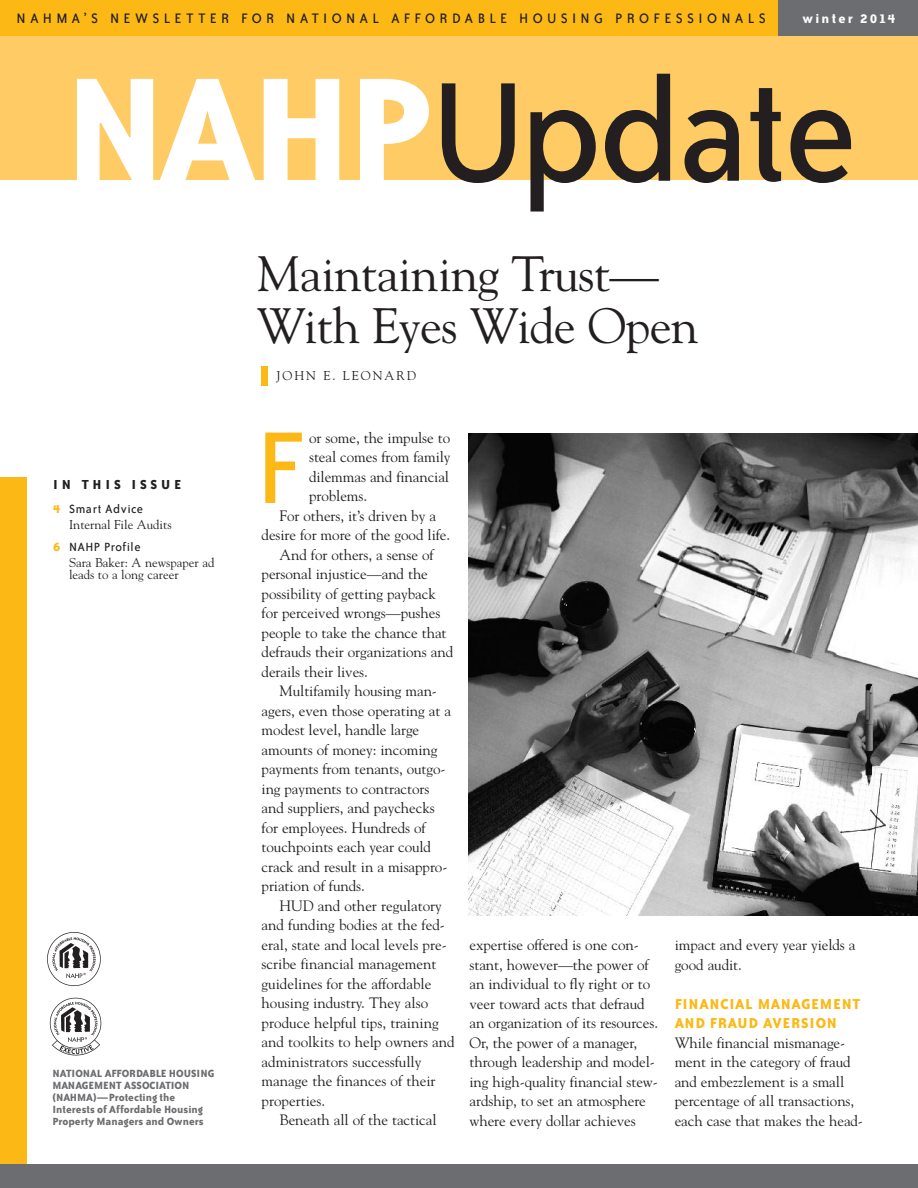
<style>
.page{position:relative;width:918px;height:1188px;background:#fff}
.page>*{position:absolute;margin:0;border:0;box-sizing:border-box;transform-origin:0 0}
.t1{font:162px "Bailey Sans ITC";letter-spacing:-.025em;color:#231f20}
.t2{font:117px "Bailey Sans ITC";color:#fcb814}
.t3{font:49.5px/52.5px "Goudy";letter-spacing:-.015em;color:#231f20}
.t4{font:700 16.5px/19.5px "Bailey Sans ITC";letter-spacing:.05em;color:#fcb814}
.t5{font:15.75px "Bailey Sans ITC";letter-spacing:.275em;color:#231f20}
.t6{font:15px/19.5px "Goudy";letter-spacing:-.005em;color:#231f20}
.t7{font:700 15px "Bailey Sans ITC";letter-spacing:.255em;color:#231f20}
.t8{font:700 15px "Bailey Sans ITC";letter-spacing:.155em;color:#fff}
.t9{font:13.65px "Bailey Sans ITC";letter-spacing:.04em;color:#231f20}
.t10{font:12.75px/12.8px "Goudy";color:#231f20}
.t11{font:12.75px "Goudy";letter-spacing:.15em;color:#231f20}
.t12{font:700 12px/12px "Bailey Sans ITC";color:#6c6d70}
.s1{font-weight:700;font-size:169.5px;color:#fff}
.s2{font-weight:700;font-size:14.25px;color:#fcb814}
</style>
<div class="page">
<div style="left:0;top:477px;width:27px;height:689px;background:#fcb814"></div>
<div style="left:0;top:2px;width:918px;height:178px;background:#fecb64"></div>
<div style="left:0;top:0;width:918px;height:36px;background:#fcb814"></div>
<div style="left:778px;top:0;width:140px;height:36px;background:#6c6d70"></div>
<img style="left:47px;top:932px;width:54px;height:54px">
<img style="left:49px;top:997px;width:53px;height:59px">
<div style="left:0;top:1164px;width:918px;height:24px;background:#6c6d70"></div>
<img style="left:469px;top:433px;width:449px;height:482px">
<div style="left:262px;top:366px;width:6px;height:20px;background:#fcb814"></div>
<p class="t5" style="left:16px;top:13px;width:751px">NAHMA’S NEWSLETTER FOR NATIONAL AFFORDABLE HOUSING PROFESSIONALS</p>
<p class="t8" style="left:802px;top:13px;width:95px">winter 2014</p>
<h1 class="t1" style="left:63px;top:74px;width:796px"><span class="s1">NAHP</span>Update</h1>
<h3 class="t3" style="left:257px;top:247px;width:443px">Maintaining Trust—<br>With Eyes Wide Open</h3>
<p class="t7" style="left:53px;top:479px;width:130px">IN THIS ISSUE</p>
<p class="t9" style="left:53px;top:504px;width:91px"><span class="s2">4</span> Smart Advice</p>
<p class="t10" style="left:69px;top:518px;width:104px">Internal File Audits</p>
<p class="t9" style="left:53px;top:542px;width:89px"><span class="s2">6</span> NAHP Profile</p>
<p class="t10" style="left:69px;top:556px;width:147px">Sara Baker: A newspaper ad leads to a long career</p>
<p class="t12" style="left:52px;top:1068px;width:163px">NATIONAL AFFORDABLE HOUSING<br>MANAGEMENT ASSOCIATION (NAHMA)—Protecting the<br>Interests of Affordable Housing<br>Property Managers and Owners</p>
<p class="t11" style="left:276px;top:369px;width:141px">JOHN E. LEONARD</p>
<p class="t6" style="left:309px;top:428px;width:143px">or some, the impulse to</p>
<p class="t6" style="left:309px;top:447px;width:143px">steal comes from family</p>
<p class="t6" style="left:309px;top:467px;width:142px">dilemmas and financial</p>
<p class="t6" style="left:309px;top:486px;width:60px">problems.</p>
<p class="t6" style="left:280px;top:506px;width:158px">For others, it’s driven by a</p>
<p class="t6" style="left:262px;top:525px;width:190px">desire for more of the good life.</p>
<p class="t6" style="left:280px;top:545px;width:156px">And for others, a sense of</p>
<p class="t6" style="left:262px;top:564px;width:168px">personal injustice—and the</p>
<p class="t6" style="left:262px;top:584px;width:176px">possibility of getting payback</p>
<p class="t6" style="left:262px;top:603px;width:180px">for perceived wrongs—pushes</p>
<p class="t6" style="left:262px;top:623px;width:187px">people to take the chance that</p>
<p class="t6" style="left:262px;top:642px;width:193px">defrauds their organizations and</p>
<p class="t6" style="left:262px;top:662px;width:108px">derails their lives.</p>
<p class="t6" style="left:280px;top:681px;width:159px">Multifamily housing man-</p>
<p class="t6" style="left:262px;top:701px;width:191px">agers, even those operating at a</p>
<p class="t6" style="left:262px;top:720px;width:159px">modest level, handle large</p>
<p class="t6" style="left:262px;top:740px;width:177px">amounts of money: incoming</p>
<p class="t6" style="left:262px;top:759px;width:185px">payments from tenants, outgo-</p>
<p class="t6" style="left:262px;top:779px;width:169px">ing payments to contractors</p>
<p class="t6" style="left:262px;top:798px;width:175px">and suppliers, and paychecks</p>
<p class="t6" style="left:262px;top:818px;width:166px">for employees. Hundreds of</p>
<p class="t6" style="left:262px;top:837px;width:171px">touchpoints each year could</p>
<p class="t6" style="left:262px;top:857px;width:187px">crack and result in a misappro-</p>
<p class="t6" style="left:262px;top:876px;width:105px">priation of funds.</p>
<p class="t6" style="left:280px;top:896px;width:164px">HUD and other regulatory</p>
<p class="t6" style="left:262px;top:915px;width:185px">and funding bodies at the fed-</p>
<p class="t6" style="left:262px;top:935px;width:187px">eral, state and local levels pre-</p>
<p class="t6" style="left:262px;top:954px;width:176px">scribe financial management</p>
<p class="t6" style="left:262px;top:974px;width:171px">guidelines for the affordable</p>
<p class="t6" style="left:262px;top:993px;width:168px">housing industry. They also</p>
<p class="t6" style="left:262px;top:1013px;width:179px">produce helpful tips, training</p>
<p class="t6" style="left:262px;top:1032px;width:195px">and toolkits to help owners and</p>
<p class="t6" style="left:262px;top:1052px;width:161px">administrators successfully</p>
<p class="t6" style="left:262px;top:1071px;width:175px">manage the finances of their</p>
<p class="t6" style="left:262px;top:1091px;width:65px">properties.</p>
<p class="t6" style="left:280px;top:1110px;width:159px">Beneath all of the tactical</p>
<h2 class="t2" style="left:256px;top:426px;width:53px">F</h2>
<p class="t6" style="left:470px;top:936px;width:190px">expertise offered is one con&shy;stant, however—the power of an individual to fly right or to veer toward acts that defraud an organization of its resources.<br>Or, the power of a manager, through leadership and model&shy;ing high-quality financial stew&shy;ardship, to set an atmosphere where every dollar achieves</p>
<p class="t6" style="left:675px;top:936px;width:182px">impact and every year yields a good audit.</p>
<p class="t4" style="left:675px;top:995px;width:188px">FINANCIAL MANAGEMENT<br>AND FRAUD AVERSION</p>
<p class="t6" style="left:675px;top:1033px;width:190px">While financial mismanage&shy;ment in the category of fraud and embezzlement is a small percentage of all transactions, each case that makes the head-</p>
</div>
